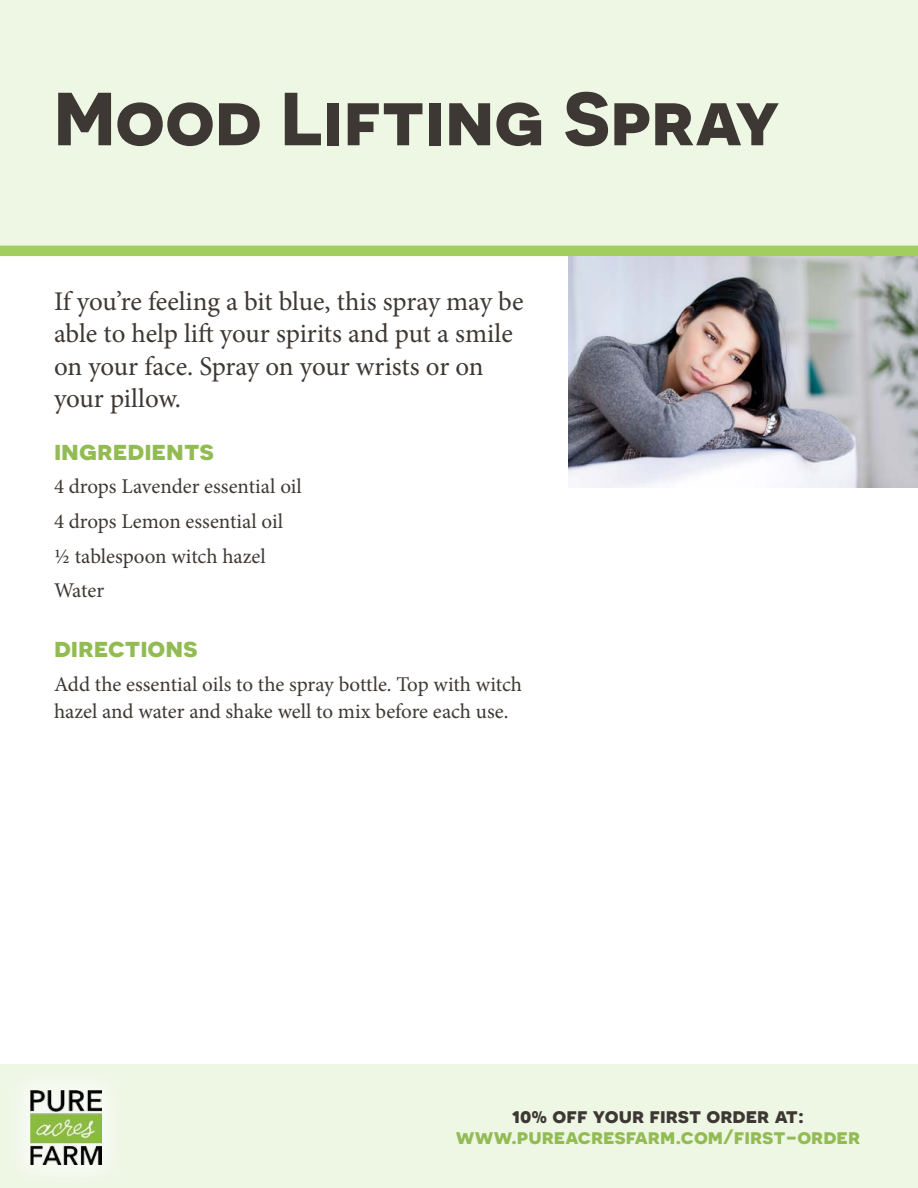
<style>
.page{position:relative;width:918px;height:1188px;background:#fff}
.page>*{position:absolute;margin:0;border:0;box-sizing:border-box;transform-origin:0 0}
.t1{font:700 75px "Novecentosanswide";color:#3d3834}
.t2{font:27px/32.4px "Minion Pro";letter-spacing:-.005em;color:#3d3834}
.t3{font:700 27px "Novecentosanswide";color:#92bc53}
.t4{font:21px/34.5px "Minion Pro";letter-spacing:-.005em;color:#3d3834}
.t5{font:700 21px "Novecentosanswide";color:#92bc53}
.t6{font:700 21px "Novecentosanswide";color:#3d3834}
</style>
<div class="page">
<div style="left:0;top:0;width:918px;height:256px;background:#eef6e4"></div>
<div style="left:0;top:1065px;width:918px;height:123px;background:#eef6e4"></div>
<div style="left:2px;top:1062px;width:128px;height:126px;background:#f0f7e7"></div>
<img style="left:31px;top:1091px;width:71px;height:74px">
<img style="left:568px;top:256px;width:350px;height:232px">
<h1 class="t1" style="left:54px;top:72px;width:727px">Mood Lifting Spray</h1>
<p class="t2" style="left:54px;top:285px;width:471px">If you’re feeling a bit blue, this spray may be able to help lift your spirits and put a smile on your face. Spray on your wrists or on your pillow.</p>
<p class="t3" style="left:54px;top:433px;width:162px">ingredients</p>
<p class="t4" style="left:54px;top:470px;width:249px">4 drops Lavender essential oil<br>4 drops Lemon essential oil ½ tablespoon witch hazel<br>Water</p>
<p class="t3" style="left:54px;top:631px;width:145px">directions</p>
<p class="t4" style="left:54px;top:671px;width:469px;line-height:27px">Add the essential oils to the spray bottle. Top with witch hazel and water and shake well to mix before each use.</p>
<p class="t6" style="left:512px;top:1102px;width:294px">10% off your first order at:</p>
<p class="t5" style="left:456px;top:1123px;width:406px">www.pureacresfarm.com/first-order</p>
</div>
